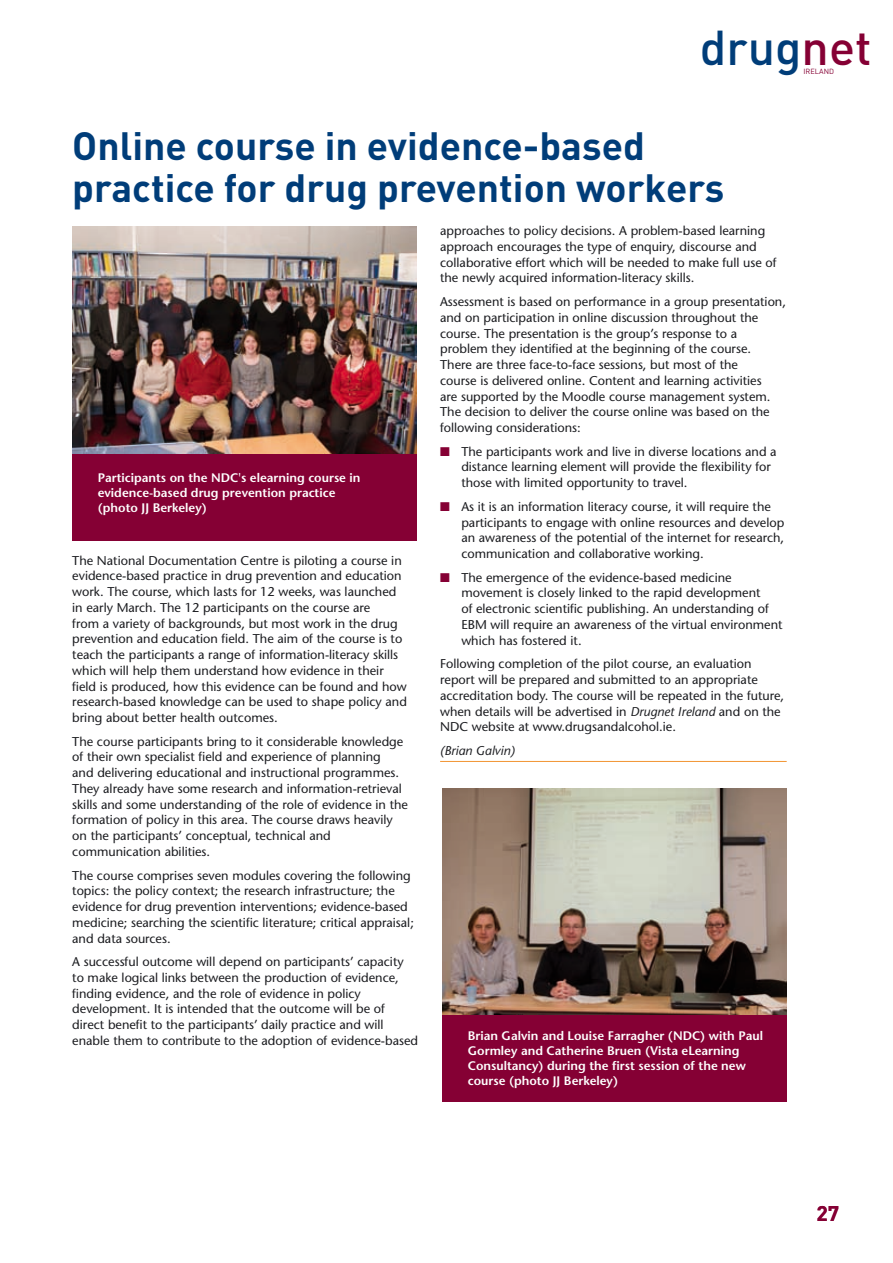
<style>
.page{position:relative;width:893px;height:1263px;background:#fff}
.page>*{position:absolute;margin:0;border:0;box-sizing:border-box;transform-origin:0 0}
.t1{font:500 48.3px "DIN";color:#003d79}
.t2{font:700 39px/42px "DIN";color:#003d79}
.t3{font:700 21px "DIN";color:#850034}
.t4{font:12.75px/15.8px "Stone Sans";color:#1b1c20}
.t5{font:italic 12.75px "Stone Sans";color:#1b1c20}
.t6{font:600 12.3px/15px "Stone Sans";color:#fff}
.t7{font:7.35px "DIN";color:#850034}
.s1{color:#850034}
.s2{font-style:italic}
</style>
<div class="page">
<hr style="left:440px;top:761px;width:347px;height:1px;background:#f29431">
<img style="left:442px;top:788px;width:345px;height:228px">
<div style="left:442px;top:1016px;width:345px;height:86px;background:#850034"></div>
<img style="left:72px;top:227px;width:345px;height:227px">
<div style="left:72px;top:454px;width:345px;height:86px;background:#850034"></div>
<h1 class="t1" style="left:700px;top:17px;width:173px">drug<span class="s1">net</span></h1>
<p class="t7" style="left:803px;top:67px;width:32px">IRELAND</p>
<h2 class="t2" style="left:72px;top:123px;width:653px">Online course in evidence-based practice for drug prevention workers</h2>
<p class="t6" style="left:98px;top:470px;width:264px">Participants on the NDC's elearning course in evidence-based drug prevention practice (photo JJ Berkeley)</p>
<p class="t4" style="left:72px;top:552px;width:336px">The National Documentation Centre is piloting a course in evidence-based practice in drug prevention and education work. The course, which lasts for 12 weeks, was launched in early March. The 12 participants on the course are<br>from a variety of backgrounds, but most work in the drug prevention and education field. The aim of the course is to teach the participants a range of information-literacy skills which will help them understand how evidence in their field is produced, how this evidence can be found and how research-based knowledge can be used to shape policy and bring about better health outcomes.</p>
<p class="t4" style="left:72px;top:733px;width:337px">The course participants bring to it considerable knowledge of their own specialist field and experience of planning<br>and delivering educational and instructional programmes.<br>They already have some research and information-retrieval skills and some understanding of the role of evidence in the formation of policy in this area. The course draws heavily on the participants’ conceptual, technical and communication abilities.</p>
<p class="t4" style="left:72px;top:867px;width:343px">The course comprises seven modules covering the following topics: the policy context; the research infrastructure; the evidence for drug prevention interventions; evidence-based medicine; searching the scientific literature; critical appraisal; and data sources.</p>
<p class="t4" style="left:72px;top:954px;width:347px">A successful outcome will depend on participants’ capacity to make logical links between the production of evidence, finding evidence, and the role of evidence in policy development. It is intended that the outcome will be of direct benefit to the participants’ daily practice and will enable them to contribute to the adoption of evidence-based</p>
<p class="t4" style="left:440px;top:223px;width:338px">approaches to policy decisions. A problem-based learning approach encourages the type of enquiry, discourse and collaborative effort which will be needed to make full use of the newly acquired information-literacy skills.</p>
<p class="t4" style="left:440px;top:294px;width:347px">Assessment is based on performance in a group presentation, and on participation in online discussion throughout the course. The presentation is the group’s response to a problem they identified at the beginning of the course.<br>There are three face-to-face sessions, but most of the<br>course is delivered online. Content and learning activities<br>are supported by the Moodle course management system.<br>The decision to deliver the course online was based on the following considerations:</p>
<p class="t4" style="left:461px;top:443px;width:317px;text-indent:-21px"><span class="s1">■</span> The participants work and live in diverse locations and a distance learning element will provide the flexibility for those with limited opportunity to travel.</p>
<p class="t4" style="left:461px;top:499px;width:325px;text-indent:-21px"><span class="s1">■</span> As it is an information literacy course, it will require the participants to engage with online resources and develop an awareness of the potential of the internet for research, communication and collaborative working.</p>
<p class="t4" style="left:461px;top:569px;width:323px;text-indent:-21px"><span class="s1">■</span> The emergence of the evidence-based medicine movement is closely linked to the rapid development<br>of electronic scientific publishing. An understanding of EBM will require an awareness of the virtual environment which has fostered it.</p>
<p class="t4" style="left:440px;top:656px;width:346px">Following completion of the pilot course, an evaluation report will be prepared and submitted to an appropriate accreditation body. The course will be repeated in the future, when details will be advertised in <span class="s2">Drugnet Ireland</span> and on the NDC website at www.drugsandalcohol.ie.</p>
<p class="t5" style="left:440px;top:742px;width:76px">(Brian Galvin)</p>
<p class="t6" style="left:468px;top:1028px;width:297px">Brian Galvin and Louise Farragher (NDC) with Paul Gormley and Catherine Bruen (Vista eLearning Consultancy) during the first session of the new course (photo JJ Berkeley)</p>
<h3 class="t3" style="left:816px;top:1199px;width:24px">27</h3>
</div>
